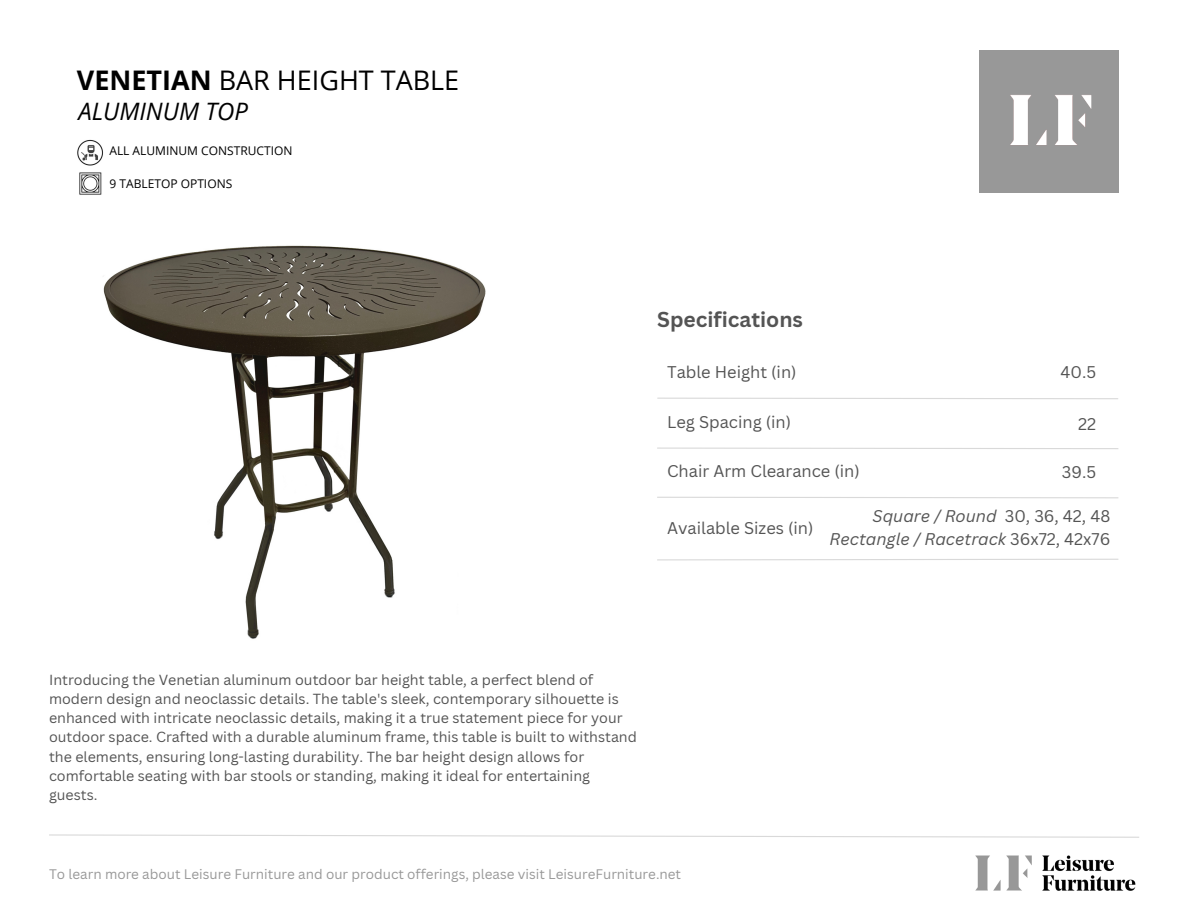
<style>
.page{position:relative;width:1188px;height:918px;background:#fff}
.page>*{position:absolute;margin:0;border:0;box-sizing:border-box;transform-origin:0 0}
.t1{font:27px "Open Sans";color:#000}
.t2{font:italic 24px "Open Sans";color:#000}
.t3{font:700 21px "Canva Sans";color:#545454}
.t4{font:16.5px "Canva Sans";color:#545454}
.t5{font:italic 16.5px "Canva Sans";color:#545454}
.t6{font:14.25px/19.2px "Canva Sans";color:#545454}
.t7{font:13.5px "Canva Sans";color:#989898}
.t8{font:12px "Open Sans";color:#000}
.s1{font-weight:700}
.s2{font-style:normal}
</style>
<div class="page">
<svg style="left:49px;top:834px;width:1090px;height:4px"></svg>
<img style="left:975px;top:855px;width:161px;height:36px">
<div style="left:979px;top:50px;width:140px;height:142px;background:#989898"></div>
<img style="left:1010px;top:95px;width:82px;height:50px">
<svg style="left:657px;top:558px;width:462px;height:3px"></svg>
<svg style="left:657px;top:496px;width:462px;height:3px"></svg>
<svg style="left:657px;top:397px;width:461px;height:3px"></svg>
<svg style="left:657px;top:447px;width:462px;height:2px"></svg>
<img style="left:79px;top:172px;width:23px;height:23px">
<img style="left:77px;top:139px;width:26px;height:26px">
<img style="left:103px;top:245px;width:383px;height:394px">
<p class="t1" style="left:77px;top:62px;width:384px"><span class="s1">VENETIAN</span> BAR HEIGHT TABLE</p>
<p class="t2" style="left:78px;top:95px;width:171px">ALUMINUM TOP</p>
<p class="t8" style="left:109px;top:142px;width:185px">ALL ALUMINUM CONSTRUCTION</p>
<p class="t8" style="left:109px;top:175px;width:124px">9 TABLETOP OPTIONS</p>
<p class="t3" style="left:657px;top:304px;width:147px">Specifications</p>
<p class="t4" style="left:667px;top:361px;width:131px">Table Height (in)</p>
<p class="t4" style="left:667px;top:410px;width:126px">Leg Spacing (in)</p>
<p class="t4" style="left:667px;top:459px;width:194px">Chair Arm Clearance (in)</p>
<p class="t4" style="left:1061px;top:361px;width:37px">40.5</p>
<p class="t4" style="left:1078px;top:412px;width:20px">22</p>
<p class="t4" style="left:1062px;top:461px;width:36px">39.5</p>
<p class="t5" style="left:873px;top:504px;width:239px">Square / Round <span class="s2">30, 36, 42, 48</span></p>
<p class="t5" style="left:829px;top:527px;width:282px">Rectangle / Racetrack <span class="s2">36x72, 42x76</span></p>
<p class="t4" style="left:667px;top:517px;width:148px">Available Sizes (in)</p>
<p class="t6" style="left:49px;top:670px;width:589px">Introducing the Venetian aluminum outdoor bar height table, a perfect blend of modern design and neoclassic details. The table's sleek, contemporary silhouette is enhanced with intricate neoclassic details, making it a true statement piece for your outdoor space. Crafted with a durable aluminum frame, this table is built to withstand the elements, ensuring long-lasting durability. The bar height design allows for comfortable seating with bar stools or standing, making it ideal for entertaining guests.</p>
<p class="t7" style="left:49px;top:865px;width:634px">To learn more about Leisure Furniture and our product offerings, please visit LeisureFurniture.net</p>
</div>
